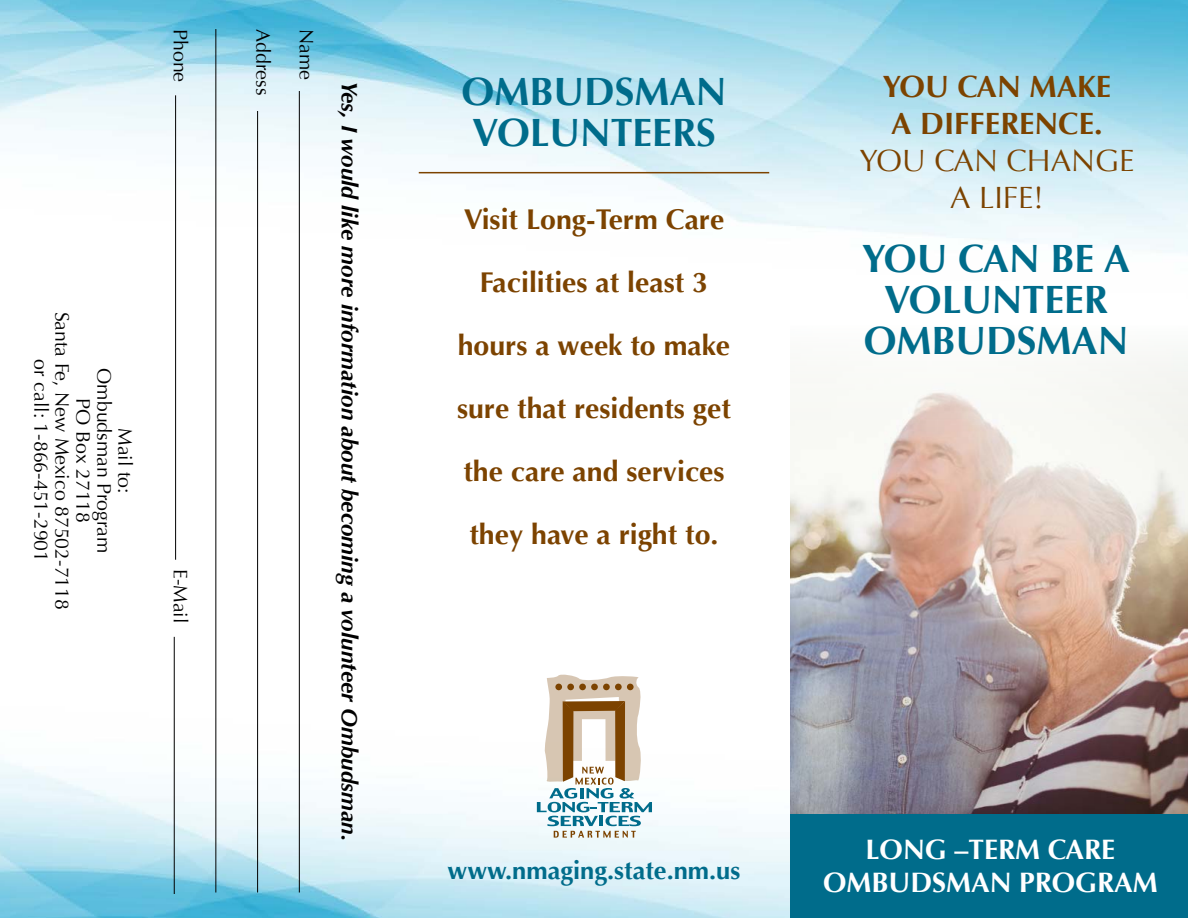
<style>
.page{position:relative;width:1188px;height:918px;background:#fff}
.page>*{position:absolute;margin:0;border:0;box-sizing:border-box;transform-origin:0 0}
.t1{font:700 39.3px/41.1px "Optima";color:#006c8b;text-align:center}
.t2{font:700 30.75px/36.8px "Optima";color:#7c4300}
.t3{font:30.75px/36.8px "Optima";color:#7c4300;text-align:center}
.t4{font:700 28.5px "Optima";color:#7c4300}
.t5{font:700 28.05px/33.6px "Optima";color:#fff;text-align:center}
.t6{font:700 25.5px "Optima";color:#006c8b}
.t7{font:italic 700 22.5px "Optima";color:#000}
.t8{font:19.5px/21px "Optima";color:#000;text-align:center}
</style>
<div class="page">
<img style="left:0;top:0;width:1188px;height:918px">
<img style="left:791px;top:325px;width:397px;height:489px">
<div style="left:791px;top:814px;width:397px;height:104px;background:#006c8b"></div>
<hr style="left:419px;top:172px;width:350px;height:1px;background:#7c4300">
<svg style="left:537px;top:675px;width:115px;height:163px"></svg>
<hr style="left:299px;top:91px;width:1px;height:801px;background:#000">
<hr style="left:257px;top:111px;width:1px;height:781px;background:#000">
<hr style="left:215px;top:29px;width:1px;height:864px;background:#000">
<hr style="left:175px;top:95px;width:1px;height:465px;background:#000">
<hr style="left:174px;top:637px;width:1px;height:257px;background:#000">
<p class="t8" style="left:135px;top:312px;width:300px;rotate:90deg">Mail to:<br>Ombudsman Program<br>PO Box 27118<br>Santa Fe, New Mexico 87502-7118 or call: 1-866-451-2901</p>
<p class="t8" style="left:191px;top:29px;width:55px;rotate:90deg">Phone</p>
<p class="t8" style="left:273px;top:29px;width:68px;rotate:90deg">Address</p>
<p class="t8" style="left:317px;top:29px;width:52px;rotate:90deg">Name</p>
<p class="t8" style="left:191px;top:569px;width:56px;rotate:90deg">E-Mail</p>
<p class="t7" style="left:363px;top:81px;width:761px;rotate:90deg">Yes, I would like more information about becoming a volunteer Ombudsman.</p>
<h1 class="t1" style="left:462px;top:72px;width:266px;text-align:left">OMBUDSMAN<br>VOLUNTEERS</h1>
<p class="t4" style="left:464px;top:202px;width:262px">Visit Long-Term Care</p>
<p class="t4" style="left:480px;top:265px;width:230px">Facilities at least 3</p>
<p class="t4" style="left:458px;top:328px;width:274px">hours a week to make</p>
<p class="t4" style="left:457px;top:391px;width:275px">sure that residents get</p>
<p class="t4" style="left:463px;top:454px;width:263px">the care and services</p>
<p class="t4" style="left:469px;top:517px;width:251px">they have a right to.</p>
<p class="t2" style="left:883px;top:69px;width:230px">YOU CAN MAKE<br>A DIFFERENCE.</p>
<p class="t3" style="left:860px;top:143px;width:276px">YOU CAN CHANGE<br>A LIFE!</p>
<h1 class="t1" style="left:862px;top:238px;width:270px">YOU CAN BE A<br>VOLUNTEER<br>OMBUDSMAN</h1>
<p class="t6" style="left:448px;top:855px;width:294px">www.nmaging.state.nm.us</p>
<p class="t5" style="left:823px;top:833px;width:336px">LONG –TERM CARE<br>OMBUDSMAN PROGRAM</p>
</div>
